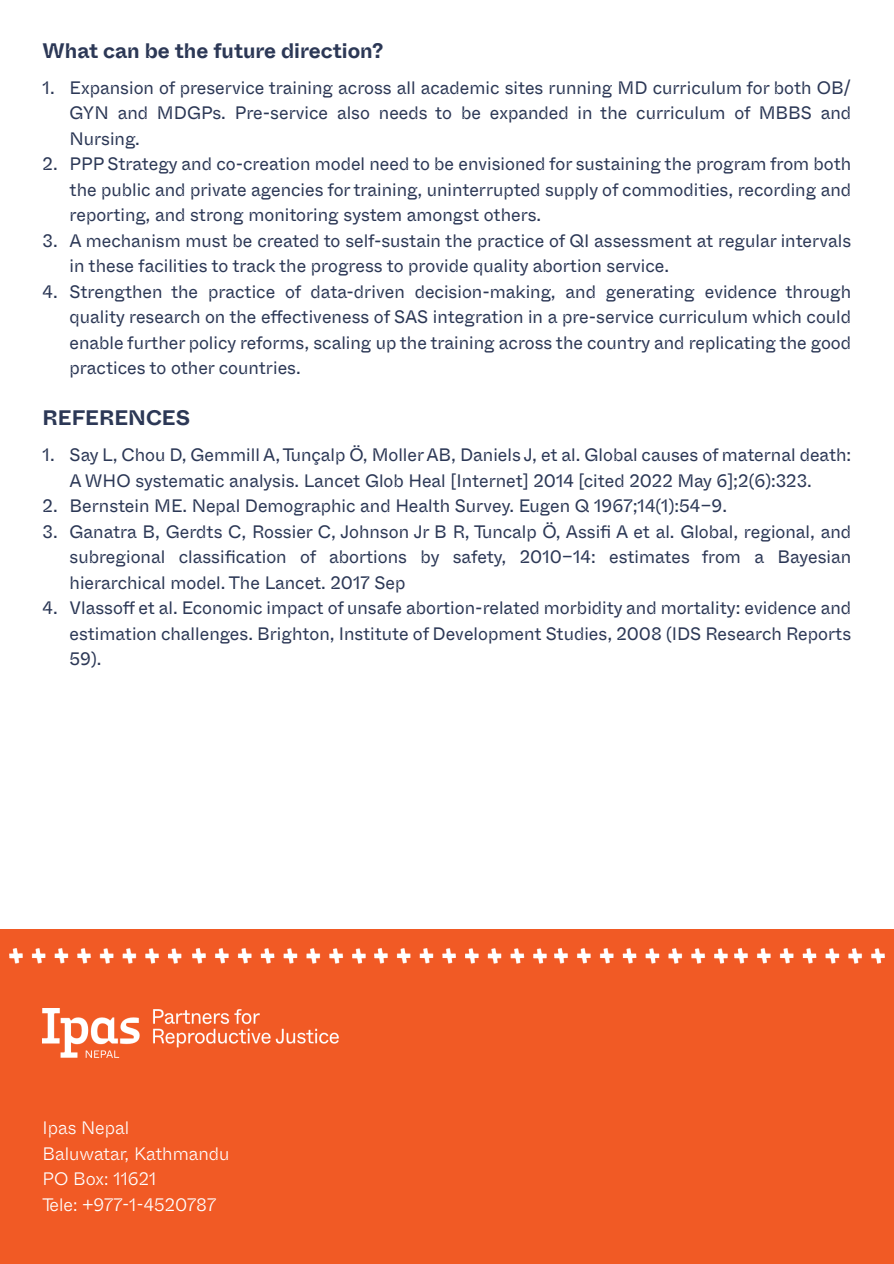
<style>
.page{position:relative;width:894px;height:1264px;background:#fff}
.page>*{position:absolute;margin:0;border:0;box-sizing:border-box;transform-origin:0 0}
.t1{font:700 21px "Whyte Inktrap";color:#2c3856}
.t2{font:18px/25.5px "Whyte Inktrap";color:#2c3856;text-align:justify}
.t3{font:300 18px/25.5px "Whyte Inktrap";color:#fff}
</style>
<div class="page">
<div style="left:0;top:929px;width:893px;height:334px;background:#f15a25"></div>
<img style="left:9px;top:948px;width:173px;height:15px">
<img style="left:193px;top:948px;width:172px;height:15px">
<img style="left:374px;top:948px;width:172px;height:15px">
<img style="left:554px;top:948px;width:173px;height:15px">
<img style="left:734px;top:948px;width:150px;height:15px">
<img style="left:43px;top:1008px;width:295px;height:49px">
<p class="t1" style="left:43px;top:38px;width:342px">What can be the future direction?</p>
<p class="t2" style="left:70px;top:75px;width:782px;text-indent:-27px">1. Expansion of preservice training across all academic sites running MD curriculum for both OB/ GYN and MDGPs. Pre-service also needs to be expanded in the curriculum of MBBS and Nursing.</p>
<p class="t2" style="left:70px;top:151px;width:782px;text-indent:-27px">2. PPP Strategy and co-creation model need to be envisioned for sustaining the program from both the public and private agencies for training, uninterrupted supply of commodities, recording and reporting, and strong monitoring system amongst others.</p>
<p class="t2" style="left:70px;top:228px;width:782px;text-indent:-27px">3. A mechanism must be created to self-sustain the practice of QI assessment at regular intervals in these facilities to track the progress to provide quality abortion service.</p>
<p class="t2" style="left:70px;top:279px;width:782px;text-indent:-27px">4. Strengthen the practice of data-driven decision-making, and generating evidence through quality research on the effectiveness of SAS integration in a pre-service curriculum which could enable further policy reforms, scaling up the training across the country and replicating the good practices to other countries.</p>
<p class="t1" style="left:43px;top:406px;width:149px">REFERENCES</p>
<p class="t2" style="left:70px;top:442px;width:782px;text-indent:-27px">1. Say L, Chou D, Gemmill A, Tunçalp Ö, MollerAB, Daniels J, et al. Global causes of maternal death:<br>A WHO systematic analysis. Lancet Glob Heal [Internet] 2014 [cited 2022 May 6];2(6):323.</p>
<p class="t2" style="left:43px;top:493px;width:685px">2. Bernstein ME. Nepal Demographic and Health Survey. Eugen Q 1967;14(1):54–9.</p>
<p class="t2" style="left:70px;top:519px;width:782px;text-indent:-27px">3. Ganatra B, Gerdts C, Rossier C, Johnson Jr B R, Tuncalp Ö, Assifi A et al. Global, regional, and subregional classification of abortions by safety, 2010–14: estimates from a Bayesian hierarchical model. The Lancet. 2017 Sep</p>
<p class="t2" style="left:70px;top:595px;width:782px;text-indent:-27px">4. Vlassoff et al. Economic impact of unsafe abortion-related morbidity and mortality: evidence and estimation challenges. Brighton, Institute of Development Studies, 2008 (IDS Research Reports 59).</p>
<p class="t3" style="left:43px;top:1114px;width:188px">Ipas Nepal<br>Baluwatar, Kathmandu<br>PO Box: 11621<br>Tele: +977-1-4520787</p>
</div>
